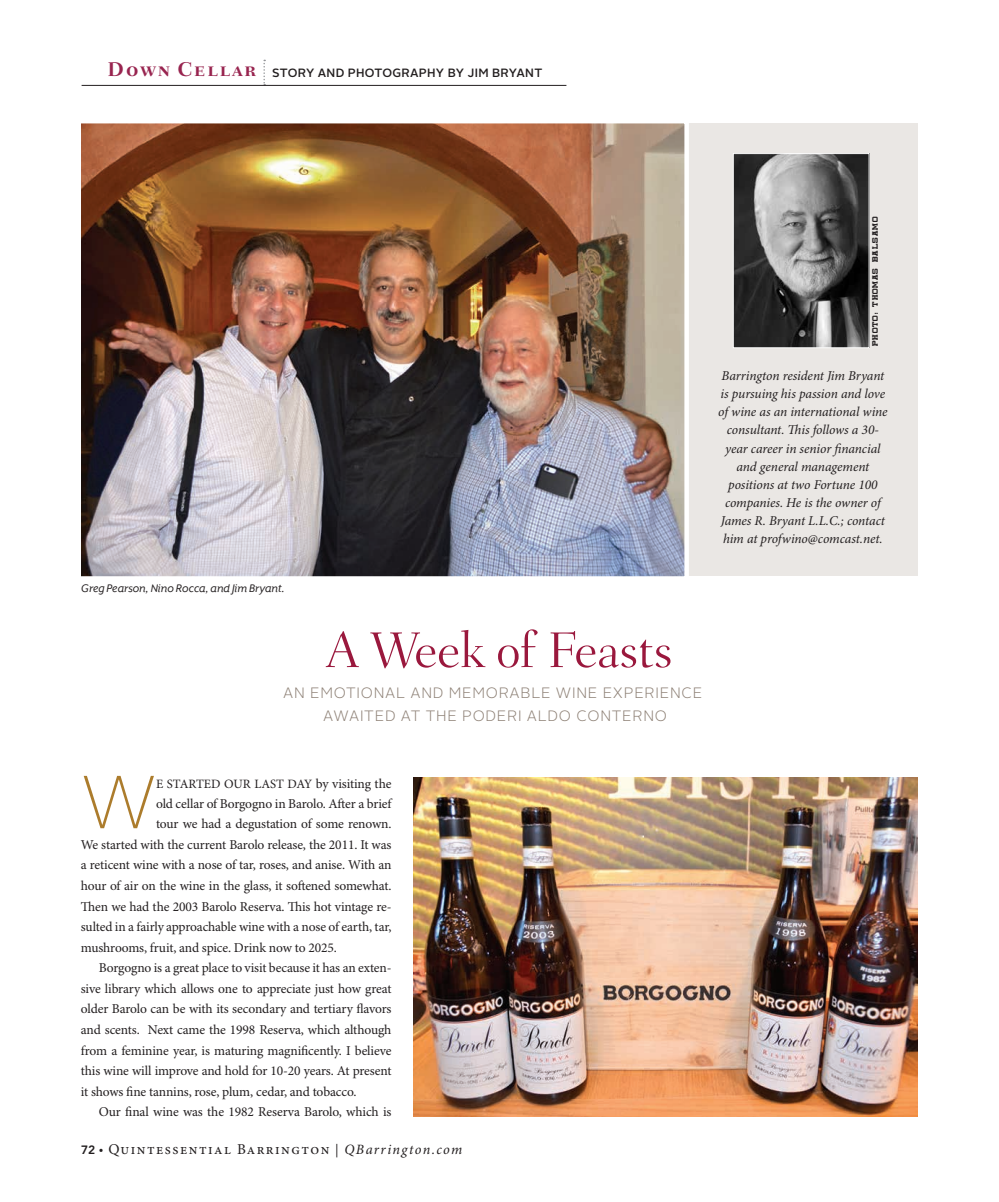
<style>
.page{position:relative;width:999px;height:1202px;background:#fff}
.page>*{position:absolute;margin:0;border:0;box-sizing:border-box;transform-origin:0 0}
.t1{font:100 74.7px "Alright Sans";color:#ac7c2c}
.t2{font:300 51px "Fairfield LT Std";letter-spacing:-.015em;color:#9a183d}
.t3{font:300 15px/23.1px "Alright Sans";letter-spacing:.05em;color:#8e8176;text-align:center}
.t4{font:15px "Minion Pro";letter-spacing:.1em;color:#231f20}
.t5{font:13.5px "Minion Pro";letter-spacing:-.01em;color:#231f20}
.t6{font:italic 13.5px/18.1px "Minion Pro";letter-spacing:-.01em;color:#231f20;text-align:center}
.t7{font:12.75px "Mr Eaves XL San Alt RI";color:#231f20}
.t8{font:12.75px "Minion Pro";letter-spacing:-.01em;color:#231f20}
.t9{font:500 12px "Alright Sans";letter-spacing:.025em;color:#231f20}
.t10{font:8.25px "Beantown";letter-spacing:.1em;color:#231f20}
.s1{font-family:"Fairfield LT Std";font-weight:700;font-size:20.25px;color:#98244f}
.s2{font-size:13.5px}
.s3{font-family:"Avenir LT Std";font-weight:800;font-size:12px}
.s4{font-size:12px}
.s5{font-style:italic;font-size:14.25px}
</style>
<div class="page">
<svg style="left:263px;top:60px;width:2px;height:25px"></svg>
<hr style="left:82px;top:85px;width:484px;height:1px;background:#231f20">
<img style="left:414px;top:778px;width:504px;height:338px">
<div style="left:684px;top:123px;width:234px;height:453px;background:#eae7e4"></div>
<img style="left:735px;top:155px;width:133px;height:191px">
<div style="left:733px;top:153px;width:137px;height:195px;border:1px solid #fff"></div>
<img style="left:81px;top:123px;width:608px;height:454px">
<p class="t9" style="left:108px;top:65px;width:436px"><span class="s1">Down Cellar</span> STORY AND PHOTOGRAPHY BY JIM BRYANT</p>
<p class="t7" style="left:81px;top:581px;width:205px">Greg Pearson, Nino Rocca, and Jim Bryant.</p>
<h2 class="t2" style="left:326px;top:621px;width:349px">A Week of Feasts</h2>
<p class="t3" style="left:283px;top:681px;width:421px">AN EMOTIONAL AND MEMORABLE WINE EXPERIENCE<br>AWAITED AT THE PODERI ALDO CONTERNO</p>
<p class="t10" style="left:871px;top:346px;width:131px;rotate:-90deg">PHOTO: THOMAS BALSAMO</p>
<p class="t6" style="left:718px;top:367px;width:171px">Barrington resident Jim Bryant is pursuing his passion and love of wine as an international wine consultant. This follows a 30- year career in senior financial and general management positions at two Fortune 100 companies. He is the owner of<br>James R. Bryant L.L.C.; contact him at profwino@comcast.net.</p>
<h1 class="t1" style="left:81px;top:751px;width:77px">W</h1>
<p class="t8" style="left:156px;top:776px;width:237px">E STARTED OUR LAST DAY <span class="s2">by visiting the</span></p>
<p class="t5" style="left:156px;top:795px;width:237px">old cellar of Borgogno in Barolo. After a brief</p>
<p class="t5" style="left:156px;top:816px;width:237px">tour we had a degustation of some renown.</p>
<p class="t5" style="left:81px;top:836px;width:312px">We started with the current Barolo release, the 2011. It was</p>
<p class="t5" style="left:81px;top:857px;width:312px">a reticent wine with a nose of tar, roses, and anise. With an</p>
<p class="t5" style="left:81px;top:877px;width:312px">hour of air on the wine in the glass, it softened somewhat.</p>
<p class="t5" style="left:81px;top:898px;width:312px">Then we had the 2003 Barolo Reserva. This hot vintage re-</p>
<p class="t5" style="left:81px;top:918px;width:312px">sulted in a fairly approachable wine with a nose of earth, tar,</p>
<p class="t5" style="left:81px;top:939px;width:257px">mushrooms, fruit, and spice. Drink now to 2025.</p>
<p class="t5" style="left:99px;top:960px;width:294px">Borgogno is a great place to visit because it has an exten-</p>
<p class="t5" style="left:81px;top:980px;width:312px">sive library which allows one to appreciate just how great</p>
<p class="t5" style="left:81px;top:1001px;width:312px">older Barolo can be with its secondary and tertiary flavors</p>
<p class="t5" style="left:81px;top:1021px;width:312px">and scents. Next came the 1998 Reserva, which although</p>
<p class="t5" style="left:81px;top:1042px;width:312px">from a feminine year, is maturing magnificently. I believe</p>
<p class="t5" style="left:81px;top:1062px;width:312px">this wine will improve and hold for 10-20 years. At present</p>
<p class="t5" style="left:81px;top:1083px;width:277px">it shows fine tannins, rose, plum, cedar, and tobacco.</p>
<p class="t5" style="left:99px;top:1104px;width:294px">Our final wine was the 1982 Reserva Barolo, which is</p>
<p class="t4" style="left:81px;top:1140px;width:383px"><span class="s3">72</span> <span class="s4">•</span> Quintessential Barrington <span class="s2">|</span> <span class="s5">QBarrington.com</span></p>
</div>
